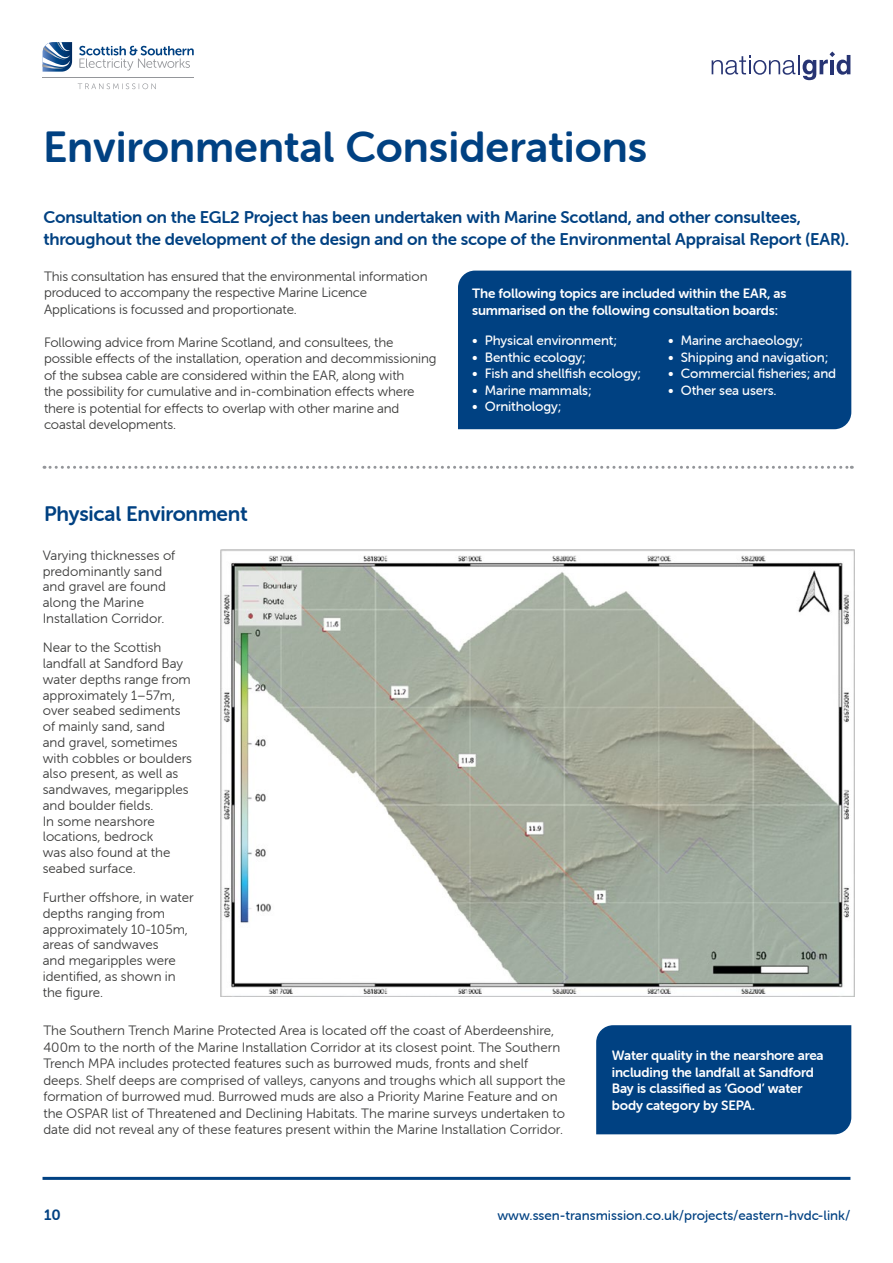
<style>
.page{position:relative;width:893px;height:1263px;background:#fff}
.page>*{position:absolute;margin:0;border:0;box-sizing:border-box;transform-origin:0 0}
.t1{font:43.5px "Museo Sans Rounded 700";color:#004182}
.t2{font:21px "Museo Sans Rounded 700";letter-spacing:-.01em;color:#004182}
.t3{font:16.95px/21.6px "Museo Sans Rounded 700";letter-spacing:-.01em;color:#004182}
.t4{font:15px "Museo Sans Rounded 700";color:#004182}
.t5{font:13.5px/15.8px "Museo Sans Rounded 300";color:#3c3c3b}
.t6{font:13.5px/16.5px "Museo Sans Rounded 700";letter-spacing:-.01em;color:#fff}
.t7{font:13.5px "Museo Sans Rounded 500";letter-spacing:-.01em;color:#fff}
.t8{font:13.5px "Museo Sans Rounded 500";color:#004182}
</style>
<div class="page">
<hr style="left:43px;top:1177px;width:807px;height:3px;background:#004182">
<svg style="left:712px;top:52px;width:138px;height:28px"></svg>
<svg style="left:43px;top:42px;width:29px;height:30px"></svg>
<svg style="left:79px;top:46px;width:115px;height:25px"></svg>
<hr style="left:43px;top:77px;width:151px;height:1px;background:#94969a">
<svg style="left:78px;top:83px;width:78px;height:6px"></svg>
<div style="left:458px;top:271px;width:393px;height:158px;background:#004182"></div>
<img style="left:221px;top:550px;width:634px;height:446px">
<div style="left:596px;top:1025px;width:255px;height:109px;background:#004182"></div>
<svg style="left:44px;top:466px;width:808px;height:3px"></svg>
<h1 class="t1" style="left:43px;top:122px;width:606px">Environmental Considerations</h1>
<p class="t3" style="left:43px;top:207px;width:807px">Consultation on the EGL2 Project has been undertaken with Marine Scotland, and other consultees, throughout the development of the design and on the scope of the Environmental Appraisal Report (EAR).</p>
<p class="t5" style="left:44px;top:268px;width:385px;line-height:16.5px">This consultation has ensured that the environmental information produced to accompany the respective Marine Licence<br>Applications is focussed and proportionate.</p>
<p class="t5" style="left:44px;top:334px;width:394px;line-height:16.5px">Following advice from Marine Scotland, and consultees, the possible effects of the installation, operation and decommissioning of the subsea cable are considered within the EAR, along with<br>the possibility for cumulative and in-combination effects where there is potential for effects to overlap with other marine and coastal developments.</p>
<h2 class="t2" style="left:44px;top:502px;width:205px">Physical Environment</h2>
<p class="t5" style="left:43px;top:547px;width:134px">Varying thicknesses of predominantly sand and gravel are found along the Marine<br>Installation Corridor.</p>
<p class="t5" style="left:43px;top:640px;width:151px">Near to the Scottish landfall at Sandford Bay water depths range from approximately 1–57m, over seabed sediments of mainly sand, sand<br>and gravel, sometimes with cobbles or boulders also present, as well as sandwaves, megaripples and boulder fields.<br>In some nearshore locations, bedrock<br>was also found at the seabed surface.</p>
<p class="t5" style="left:43px;top:890px;width:153px">Further offshore, in water depths ranging from approximately 10-105m, areas of sandwaves<br>and megaripples were identified, as shown in the figure.</p>
<p class="t6" style="left:472px;top:285px;width:316px">The following topics are included within the EAR, as summarised on the following consultation boards:</p>
<p class="t7" style="left:472px;top:333px;width:146px">• Physical environment;</p>
<p class="t7" style="left:472px;top:350px;width:115px">• Benthic ecology;</p>
<p class="t7" style="left:472px;top:366px;width:171px">• Fish and shellfish ecology;</p>
<p class="t7" style="left:472px;top:383px;width:121px">• Marine mammals;</p>
<p class="t7" style="left:472px;top:399px;width:91px">• Ornithology;</p>
<p class="t7" style="left:668px;top:333px;width:137px">• Marine archaeology;</p>
<p class="t7" style="left:668px;top:350px;width:162px">• Shipping and navigation;</p>
<p class="t7" style="left:668px;top:366px;width:170px">• Commercial fisheries; and</p>
<p class="t7" style="left:668px;top:383px;width:110px">• Other sea users.</p>
<p class="t5" style="left:43px;top:1022px;width:524px;line-height:16.5px">The Southern Trench Marine Protected Area is located off the coast of Aberdeenshire, 400m to the north of the Marine Installation Corridor at its closest point. The Southern Trench MPA includes protected features such as burrowed muds, fronts and shelf deeps. Shelf deeps are comprised of valleys, canyons and troughs which all support the formation of burrowed mud. Burrowed muds are also a Priority Marine Feature and on the OSPAR list of Threatened and Declining Habitats. The marine surveys undertaken to date did not reveal any of these features present within the Marine Installation Corridor.</p>
<p class="t6" style="left:612px;top:1047px;width:213px">Water quality in the nearshore area including the landfall at Sandford<br>Bay is classified as ‘Good’ water body category by SEPA.</p>
<p class="t4" style="left:44px;top:1207px;width:18px">10</p>
<p class="t8" style="left:497px;top:1208px;width:355px">www.ssen-transmission.co.uk/projects/eastern-hvdc-link/</p>
</div>
